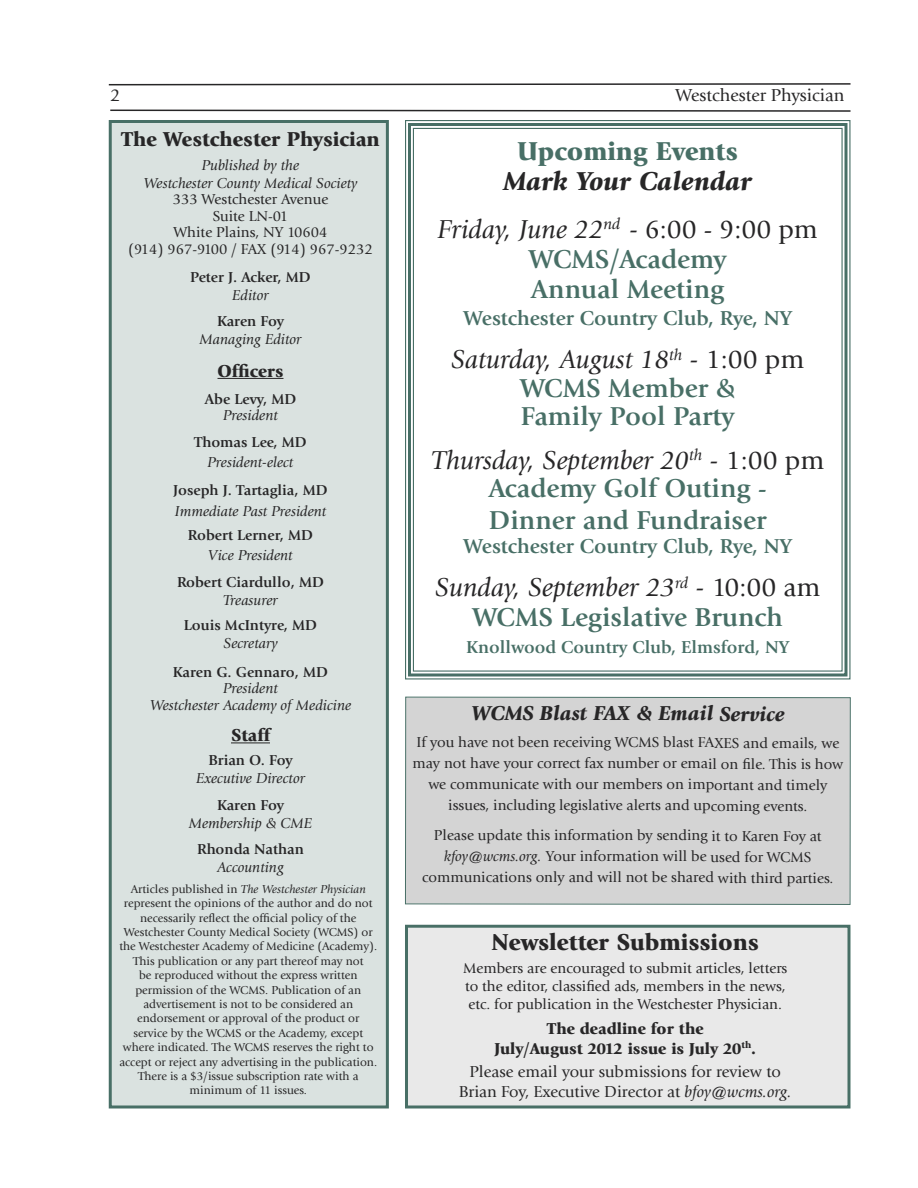
<style>
.page{position:relative;width:918px;height:1188px;background:#fff}
.page>*{position:absolute;margin:0;border:0;box-sizing:border-box;transform-origin:0 0}
.t1{font:700 27px/30px "Giovanni Std";color:#486f66;text-align:center}
.t2{font:italic 27px/28.5px "Giovanni Std";color:#272627;text-align:center}
.t3{font:italic 900 27px/48px "Giovanni Std";color:#272627;text-align:center}
.t4{font:900 27px "Giovanni Std";color:#486f66}
.t5{font:900 24px "Giovanni Std";color:#272627}
.t6{font:700 21px "Giovanni Std";color:#486f66}
.t7{font:italic 900 21px "Giovanni Std";color:#272627}
.t8{font:900 21px "Giovanni Std";color:#272627}
.t9{font:700 18px "Giovanni Std";color:#486f66}
.t10{font:18px "Giovanni Std";color:#272627}
.t11{font:900 18px "Giovanni Std";color:#272627}
.t12{font:16.5px/19.8px "Giovanni Std";color:#272627;text-align:center}
.t13{font:900 16.5px/19.5px "Giovanni Std";color:#272627;text-align:center}
.t14{font:15px/21px "Giovanni Std";color:#272627;text-align:center}
.t15{font:italic 15px/18px "Giovanni Std";color:#272627;text-align:center}
.t16{font:700 15px "Giovanni Std";color:#272627}
.t17{font:12px/14.4px "Giovanni Std";color:#272627;text-align:center}
.s1{font-style:italic}
.s2{font-weight:400}
.s3{font-weight:400;font-style:normal}
.s4{font-weight:400;font-style:italic;color:#272627}
.s5{font-weight:400;color:#272627}
.s6{font-style:normal}
.s7{font-weight:700;font-style:normal;color:#486f66}
</style>
<div class="page">
<div style="left:112px;top:123px;width:274px;height:983px;background:#dae2e0"></div>
<div style="left:109px;top:120px;width:280px;height:988px;border:3px solid #486f66"></div>
<div style="left:408px;top:928px;width:439px;height:178px;background:#e9e9e9"></div>
<div style="left:405px;top:925px;width:445px;height:183px;border:3px solid #486f66"></div>
<hr style="left:218px;top:378px;width:65px;height:1px;background:#272627">
<hr style="left:231px;top:742px;width:39px;height:1px;background:#272627">
<div style="left:408px;top:123px;width:440px;height:553px;border:3px solid #486f66"></div>
<svg style="left:108px;top:83px;width:743px;height:3px"></svg>
<svg style="left:110px;top:109px;width:741px;height:3px"></svg>
<div style="left:405px;top:696px;width:446px;height:209px;background:#d4d4d4"></div>
<p class="t10" style="left:110px;top:89px;width:12px">2</p>
<p class="t10" style="left:675px;top:89px;width:171px">Westchester Physician</p>
<h3 class="t8" style="left:121px;top:130px;width:260px">The Westchester Physician</h3>
<p class="t15" style="left:144px;top:157px;width:215px">Published by the<br>Westchester County Medical Society</p>
<p class="t14" style="left:128px;top:192px;width:246px;line-height:16.5px">333 Westchester Avenue<br>Suite LN-01<br>White Plains, NY 10604<br>(914) 967-9100 / FAX (914) 967-9232</p>
<p class="t16" style="left:190px;top:271px;width:122px">Peter J. Acker, MD</p>
<p class="t15" style="left:232px;top:287px;width:38px">Editor</p>
<p class="t16" style="left:217px;top:315px;width:68px">Karen Foy</p>
<p class="t15" style="left:200px;top:331px;width:103px">Managing Editor</p>
<p class="t11" style="left:218px;top:364px;width:67px">Officers</p>
<p class="t16" style="left:205px;top:393px;width:93px">Abe Levy, MD</p>
<p class="t15" style="left:223px;top:407px;width:56px">President</p>
<p class="t16" style="left:194px;top:436px;width:114px">Thomas Lee, MD</p>
<p class="t15" style="left:208px;top:454px;width:87px">President-elect</p>
<p class="t16" style="left:173px;top:484px;width:156px">Joseph J. Tartaglia, MD</p>
<p class="t15" style="left:175px;top:503px;width:153px">Immediate Past President</p>
<p class="t16" style="left:188px;top:529px;width:127px">Robert Lerner, MD</p>
<p class="t15" style="left:208px;top:547px;width:86px">Vice President</p>
<p class="t16" style="left:177px;top:576px;width:148px">Robert Ciardullo, MD</p>
<p class="t15" style="left:223px;top:592px;width:56px">Treasurer</p>
<p class="t16" style="left:184px;top:619px;width:135px">Louis McIntyre, MD</p>
<p class="t15" style="left:224px;top:635px;width:55px">Secretary</p>
<p class="t16" style="left:173px;top:666px;width:157px">Karen G. Gennaro, MD</p>
<p class="t15" style="left:150px;top:681px;width:203px;line-height:16.5px">President<br>Westchester Academy of Medicine</p>
<p class="t11" style="left:231px;top:728px;width:41px">Staff</p>
<p class="t16" style="left:208px;top:754px;width:86px">Brian O. Foy</p>
<p class="t15" style="left:196px;top:770px;width:110px">Executive Director</p>
<p class="t16" style="left:217px;top:799px;width:68px">Karen Foy</p>
<p class="t15" style="left:189px;top:815px;width:125px">Membership &amp; CME</p>
<p class="t16" style="left:197px;top:843px;width:108px">Rhonda Nathan</p>
<p class="t15" style="left:217px;top:859px;width:68px">Accounting</p>
<p class="t17" style="left:119px;top:883px;width:259px">Articles published in <span class="s1">The Westchester Physician </span>represent the opinions of the author and do not necessarily reflect the official policy of the Westchester County Medical Society (WCMS) or the Westchester Academy of Medicine (Academy).<br>This publication or any part thereof may not<br>be reproduced without the express written permission of the WCMS. Publication of an advertisement is not to be considered an endorsement or approval of the product or service by the WCMS or the Academy, except where indicated. The WCMS reserves the right to accept or reject any advertising in the publication.<br>There is a $3/issue subscription rate with a minimum of 11 issues.</p>
<h1 class="t4" style="left:517px;top:141px;width:222px">Upcoming Events</h1>
<h1 class="t3" style="left:438px;top:159px;width:382px">Mark Your Calendar<br><span class="s2">Friday, June 22</span><sup>nd</sup> <span class="s2">-</span> <span class="s3">6:00 - 9:00 pm</span></h1>
<h1 class="t1" style="left:529px;top:246px;width:199px;text-align:left">WCMS/Academy<br>Annual Meeting</h1>
<h3 class="t6" style="left:464px;top:310px;width:330px">Westchester Country Club, Rye, NY</h3>
<h1 class="t1" style="left:451px;top:347px;width:355px;line-height:28.5px"><span class="s4">Saturday, August 18</span><sup>th</sup> <span class="s4">-</span> <span class="s5">1:00 pm<br></span>WCMS Member &amp;<br>Family Pool Party</h1>
<h1 class="t2" style="left:431px;top:448px;width:395px">Thursday, September 20<sup>th</sup> - <span class="s6">1:00 pm<br></span><span class="s7">Academy Golf Outing -</span></h1>
<h1 class="t1" style="left:489px;top:507px;width:279px">Dinner and Fundraiser</h1>
<h3 class="t6" style="left:464px;top:538px;width:330px">Westchester Country Club, Rye, NY</h3>
<h1 class="t1" style="left:435px;top:575px;width:387px"><span class="s4">Sunday, September 23</span><sup>rd</sup> <span class="s4">-</span> <span class="s5">10:00 am<br></span>WCMS Legislative Brunch</h1>
<p class="t9" style="left:466px;top:641px;width:325px">Knollwood Country Club, Elmsford, NY</p>
<h3 class="t7" style="left:471px;top:705px;width:315px">WCMS Blast FAX &amp; Email Service</h3>
<p class="t14" style="left:413px;top:733px;width:432px">If you have not been receiving WCMS blast FAXES and emails, we may not have your correct fax number or email on file. This is how we communicate with our members on important and timely issues, including legislative alerts and upcoming events.</p>
<p class="t14" style="left:422px;top:826px;width:413px">Please update this information by sending it to Karen Foy at <span class="s1">kfoy@wcms.org.</span> Your information will be used for WCMS communications only and will not be shared with third parties.</p>
<h2 class="t5" style="left:492px;top:933px;width:269px">Newsletter Submissions</h2>
<p class="t14" style="left:463px;top:960px;width:326px;line-height:18px;text-align:left">Members are encouraged to submit articles, letters to the editor, classified ads, members in the news, etc. for publication in the Westchester Physician.</p>
<p class="t13" style="left:494px;top:1020px;width:263px">The deadline for the<br>July/August 2012 issue is July 20<sup>th</sup>.</p>
<p class="t12" style="left:459px;top:1063px;width:335px">Please email your submissions for review to<br>Brian Foy, Executive Director at <span class="s1">bfoy@wcms.org.</span></p>
</div>
